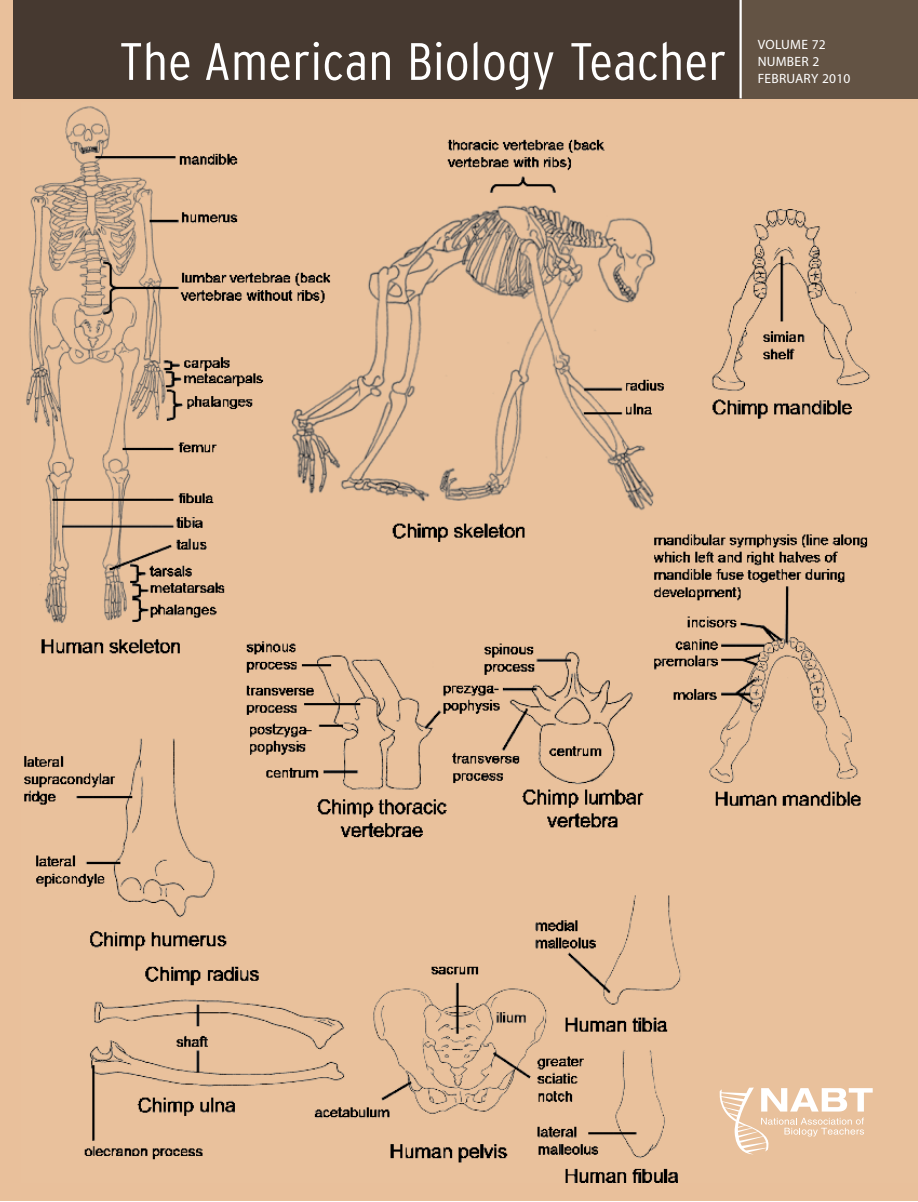
<style>
.page{position:relative;width:918px;height:1202px;background:#fff}
.page>*{position:absolute;margin:0;border:0;box-sizing:border-box;transform-origin:0 0}
.t1{font:300 condensed 52.5px "Interstate";color:#fff;scale:1.07 1}
.t2{font:14.25px/17.1px "Myriad";color:#fff}
.t3{font:13.5px/16.8px "Myriad Pro";letter-spacing:.02em;color:#fff}
</style>
<div class="page">
<div style="left:0;top:0;width:918px;height:1200px;background:#e9c09b"></div>
<img style="left:24px;top:106px;width:847px;height:1076px">
<div style="left:14px;top:0;width:727px;height:98px;background:#463930"></div>
<svg style="left:720px;top:1087px;width:153px;height:67px"></svg>
<div style="left:741px;top:0;width:177px;height:98px;background:#635344"></div>
<hr style="left:740px;top:0;width:2px;height:98px;background:#fff">
<p class="t3" style="left:758px;top:36px;width:94px">VOLUME 72<br>NUMBER 2<br>FEBRUARY 2010</p>
<h1 class="t1" style="left:119px;top:32px;width:569px">The American Biology Teacher</h1>
<p class="t2" style="left:757px;top:37px;width:91px">VOLUME 70<br>NUMBER 8<br>OCTOBER 2008</p>
</div>
